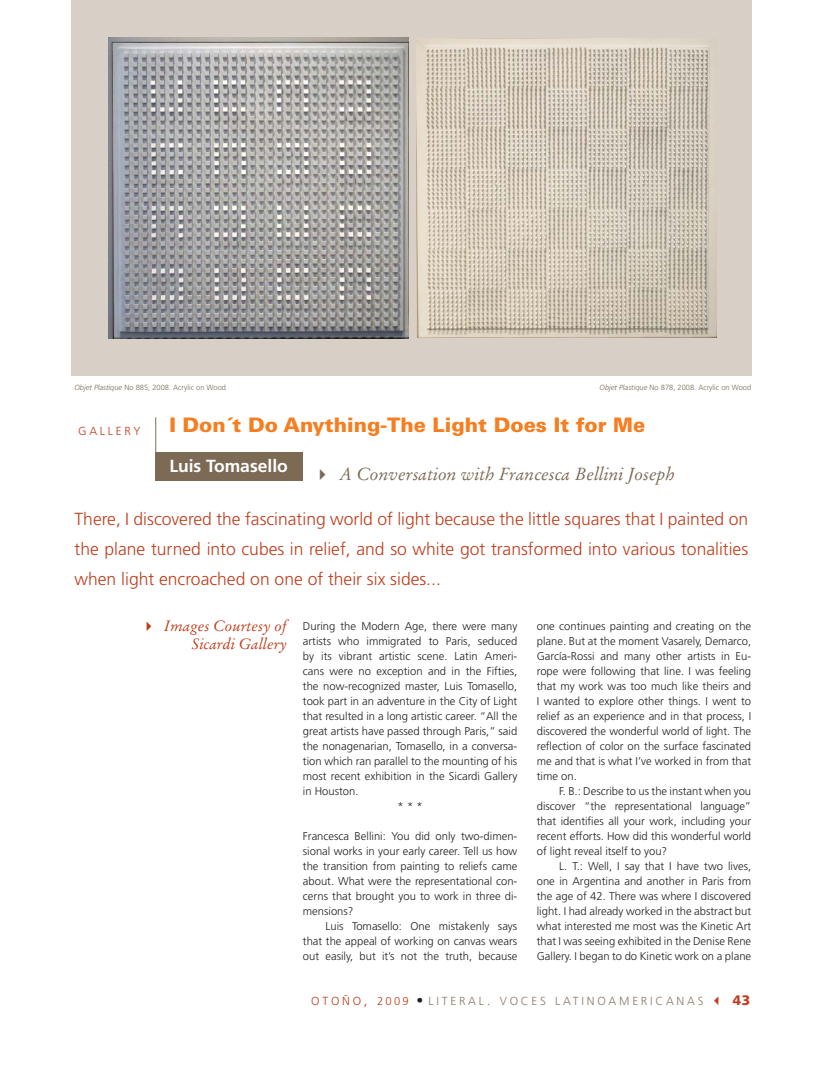
<style>
.page{position:relative;width:815px;height:1081px;background:#fff}
.page>*{position:absolute;margin:0;border:0;box-sizing:border-box;transform-origin:0 0}
.t1{font:900 20px "Univers";color:#f57e20}
.t2{font:300 17.5px/30px "Frutiger";color:#bd3e1d;text-align:justify}
.t3{font:italic 17.5px "Stempel Garamond";color:#7c6a55}
.t4{font:700 17.5px "Frutiger";color:#fff}
.t5{font:italic 15px/18px "Stempel Garamond";color:#bd3e1d;text-align:right}
.t6{font:900 13.75px "Frutiger";color:#bd3e1d}
.t7{font:300 11.62px "Frutiger";letter-spacing:.235em;color:#8a7967}
.t8{font:300 11.62px "Frutiger";letter-spacing:.235em;color:#bd3e1d}
.t9{font:300 11.25px/15px "Frutiger";color:#231f20;text-align:justify}
.t10{font:300 7.5px "Frutiger";color:#7c6a55}
.s1{font-style:italic}
.s2{color:#bd3e1d}
.s3{font-size:13.75px;color:#bd3e1d}
.s4{font-size:11.25px;color:#bd3e1d}
.s5{font-weight:700;font-size:13.75px;color:#231f20}
.s6{font-size:13.75px}
</style>
<div class="page">
<div style="left:71px;top:0;width:680px;height:375px;background:#d8d0c7"></div>
<img style="left:108px;top:38px;width:300px;height:300px">
<img style="left:417px;top:39px;width:300px;height:299px">
<div style="left:156px;top:452px;width:147px;height:28px;background:#7c6a55"></div>
<hr style="left:156px;top:417px;width:1px;height:63px;background:#7c6a55">
<p class="t10" style="left:74px;top:383px;width:153px"><span class="s1">Objet Plastique</span> No 885, 2008. Acrylic on Wood</p>
<p class="t10" style="left:600px;top:383px;width:153px"><span class="s1">Objet Plastique</span> No 878, 2008. Acrylic on Wood</p>
<p class="t8" style="left:78px;top:424px;width:64px">GALLERY</p>
<h1 class="t1" style="left:169px;top:412px;width:478px">I Don´t Do Anything-The Light Does It for Me</h1>
<h2 class="t4" style="left:169px;top:455px;width:120px">Luis Tomasello</h2>
<h2 class="t3" style="left:339px;top:463px;width:337px">A Conversation with Francesca Bellini Joseph</h2>
<h2 class="t2" style="left:75px;top:504px;width:675px">There, I discovered the fascinating world of light because the little squares that I painted on the plane turned into cubes in relief, and so white got transformed into various tonalities when light encroached on one of their six sides...</h2>
<h3 class="t5" style="left:164px;top:617px;width:125px">Images Courtesy of<br>Sicardi Gallery</h3>
<p class="t9" style="left:303px;top:619px;width:216px">During the Modern Age, there were many</p>
<p class="t9" style="left:303px;top:634px;width:216px">artists who immigrated to Paris, seduced</p>
<p class="t9" style="left:303px;top:649px;width:216px">by its vibrant artistic scene. Latin Ameri-</p>
<p class="t9" style="left:303px;top:664px;width:216px">cans were no exception and in the Fifties,</p>
<p class="t9" style="left:303px;top:679px;width:216px">the now-recognized master, Luis Tomasello,</p>
<p class="t9" style="left:303px;top:694px;width:216px">took part in an adventure in the City of Light</p>
<p class="t9" style="left:303px;top:709px;width:216px">that resulted in a long artistic career. “All the</p>
<p class="t9" style="left:303px;top:724px;width:216px">great artists have passed through Paris,” said</p>
<p class="t9" style="left:303px;top:739px;width:216px">the nonagenarian, Tomasello, in a conversa-</p>
<p class="t9" style="left:303px;top:754px;width:216px">tion which ran parallel to the mounting of his</p>
<p class="t9" style="left:303px;top:769px;width:216px">most recent exhibition in the Sicardi Gallery</p>
<p class="t9" style="left:303px;top:784px;width:57px">in Houston.</p>
<p class="t9" style="left:398px;top:799px;width:27px">* * *</p>
<p class="t9" style="left:303px;top:829px;width:216px">Francesca Bellini: You did only two-dimen&shy;sional works in your early career. Tell us how the transition from painting to reliefs came about. What were the representational con&shy;cerns that brought you to work in three di&shy;mensions?</p>
<p class="t9" style="left:303px;top:919px;width:216px;text-indent:22px">Luis Tomasello: One mistakenly says that the appeal of working on canvas wears out easily, but it’s not the truth, because</p>
<p class="t9" style="left:537px;top:619px;width:216px">one continues painting and creating on the plane. But at the moment Vasarely, Demarco, García-Rossi and many other artists in Eu&shy;rope were following that line. I was feeling that my work was too much like theirs and I wanted to explore other things. I went to relief as an experience and in that process, I discovered the wonderful world of light. The reflection of color on the surface fascinated me and that is what I’ve worked in from that time on.</p>
<p class="t9" style="left:537px;top:784px;width:216px;text-indent:22px">F. B.: Describe to us the instant when you discover “the representational language” that identifies all your work, including your recent efforts. How did this wonderful world of light reveal itself to you?</p>
<p class="t9" style="left:537px;top:859px;width:216px;text-indent:22px">L. T.: Well, I say that I have two lives, one in Argentina and another in Paris from the age of 42. There was where I discovered light. I had already worked in the abstract but what interested me most was the Kinetic Art that I was seeing exhibited in the Denise Rene Gallery. I began to do Kinetic work on a plane</p>
<p class="t7" style="left:311px;top:994px;width:394px"><span class="s2">OTOÑO</span><span class="s3">,</span> <span class="s4">2009</span> <span class="s5">•</span> LITERAL<span class="s6">.</span> VOCES LATINOAMERICANAS</p>
<p class="t6" style="left:733px;top:992px;width:19px">43</p>
</div>
